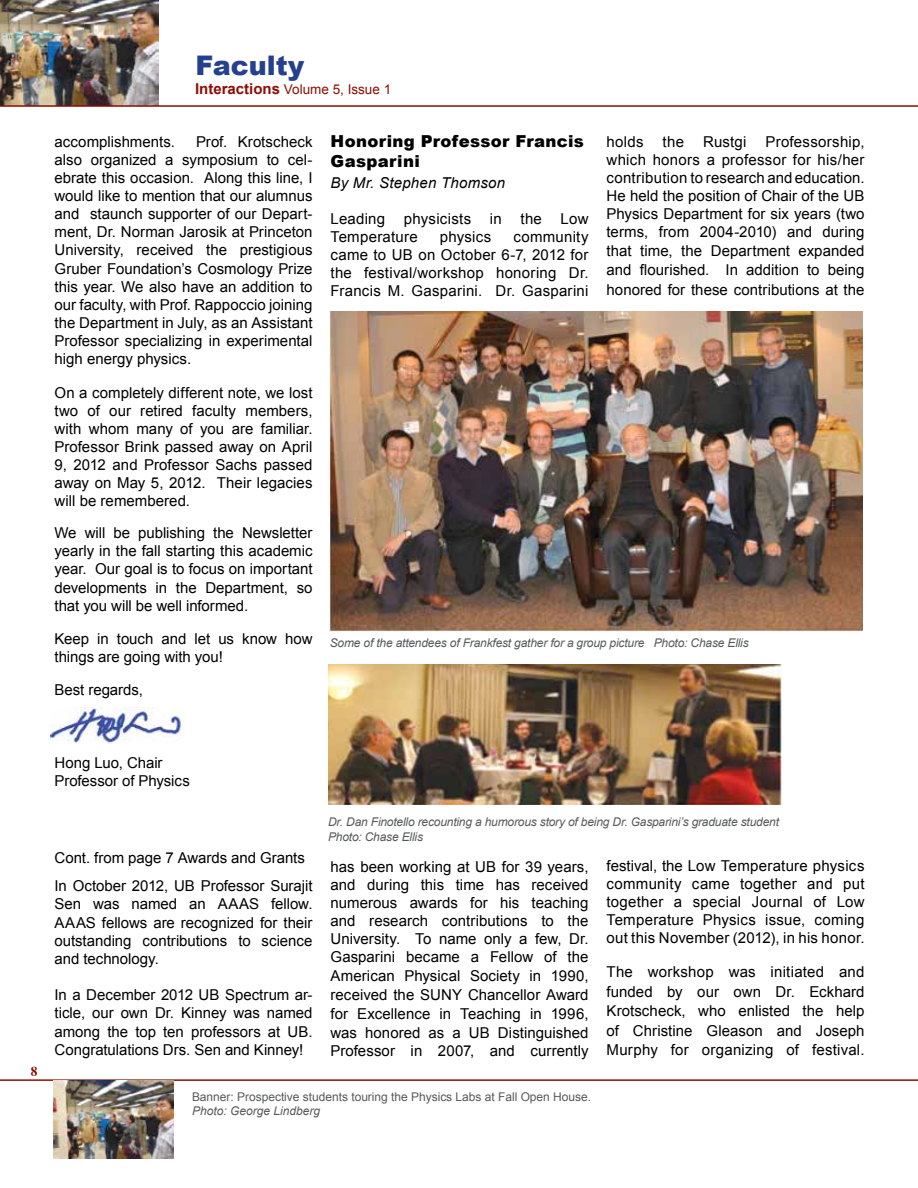
<style>
.page{position:relative;width:918px;height:1188px;background:#fff}
.page>*{position:absolute;margin:0;border:0;box-sizing:border-box;transform-origin:0 0}
.t1{font:900 27px "Arial";color:#25408f}
.t2{font:900 16.5px/19.5px "Arial";letter-spacing:.02em;color:#000}
.t3{font:15px/18.1px "Arial";color:#000;text-align:justify}
.t4{font:italic 15px "Arial";letter-spacing:.015em;color:#000}
.t5{font:15px "Arial";letter-spacing:.02em;color:#000}
.t6{font:13.5px "Arial";color:#8b0e04}
.t7{font:700 13.5px "Times";color:#8b0e04}
.t8{font:italic 12px/14.4px "Arial";letter-spacing:-.015em;color:#58595b}
.t9{font:12px "Arial";color:#58595b}
.s1{font-weight:700;font-size:15px}
</style>
<div class="page">
<hr style="left:0;top:1079px;width:918px;height:2px;background:#8b0e04">
<img style="left:51px;top:707px;width:133px;height:37px">
<img style="left:0;top:0;width:158px;height:105px">
<img style="left:53px;top:1081px;width:121px;height:78px">
<img style="left:329px;top:311px;width:534px;height:321px">
<img style="left:328px;top:664px;width:453px;height:141px">
<hr style="left:0;top:105px;width:918px;height:2px;background:#8b0e04">
<h1 class="t1" style="left:195px;top:46px;width:110px">Faculty</h1>
<p class="t6" style="left:195px;top:81px;width:198px"><span class="s1">Interactions</span> Volume 5, Issue 1</p>
<p class="t3" style="left:55px;top:132px;width:260px;text-indent:142px">Prof. Krotscheck also organized a symposium to cel&shy;ebrate this occasion. Along this line, I would like to mention that our alumnus and staunch supporter of our Depart&shy;ment, Dr. Norman Jarosik at Princeton University, received the prestigious Gruber Foundation’s Cosmology Prize this year. We also have an addition to our faculty, with Prof. Rappoccio joining the Department in July, as an Assistant Professor specializing in experimental high energy physics.</p>
<p class="t3" style="left:55px;top:383px;width:260px">On a completely different note, we lost two of our retired faculty members, with whom many of you are familiar.<br>Professor Brink passed away on April 9, 2012 and Professor Sachs passed away on May 5, 2012. Their legacies will be remembered.</p>
<p class="t3" style="left:55px;top:524px;width:260px">We will be publishing the Newsletter yearly in the fall starting this academic year. Our goal is to focus on important developments in the Department, so that you will be well informed.</p>
<p class="t3" style="left:55px;top:630px;width:259px">Keep in touch and let us know how things are going with you!</p>
<p class="t3" style="left:55px;top:681px;width:90px">Best regards,</p>
<p class="t3" style="left:55px;top:132px;width:122px">accomplishments.</p>
<p class="t2" style="left:331px;top:131px;width:255px">Honoring Professor Francis<br>Gasparini</p>
<p class="t4" style="left:331px;top:173px;width:176px">By Mr. Stephen Thomson</p>
<p class="t3" style="left:331px;top:210px;width:259px">Leading physicists in the Low<br>Temperature</p>
<p class="t3" style="left:331px;top:228px;width:260px;text-indent:183px">community came to UB on October 6-7, 2012 for the festival/workshop honoring Dr.<br>Francis M. Gasparini. Dr. Gasparini</p>
<p class="t5" style="left:440px;top:227px;width:53px">physics</p>
<p class="t3" style="left:607px;top:132px;width:260px;text-indent:159px">Professorship, which honors a professor for his/her contribution to research and education.<br>He held the position of Chair of the UB Physics Department for six years (two terms, from 2004-2010) and during</p>
<p class="t3" style="left:607px;top:241px;width:260px;line-height:19.4px">that time, the Department expanded and flourished. In addition to being honored for these contributions at the</p>
<p class="t3" style="left:607px;top:132px;width:38px">holds</p>
<p class="t3" style="left:663px;top:132px;width:23px">the</p>
<p class="t3" style="left:703px;top:132px;width:45px">Rustgi</p>
<p class="t8" style="left:330px;top:636px;width:420px">Some of the attendees of Frankfest gather for a group picture Photo: Chase Ellis</p>
<p class="t7" style="left:31px;top:1059px;width:8px">8</p>
<p class="t3" style="left:55px;top:754px;width:137px">Hong Luo, Chair<br>Professor of Physics</p>
<p class="t3" style="left:55px;top:843px;width:260px;line-height:28.7px">Cont. from page 7 Awards and Grants<br>In October 2012, UB Professor Surajit</p>
<p class="t3" style="left:55px;top:895px;width:260px">Sen was named an AAAS fellow.<br>AAAS fellows are recognized for their outstanding contributions to science and technology.</p>
<p class="t3" style="left:55px;top:986px;width:260px">In a December 2012 UB Spectrum ar&shy;ticle, our own Dr. Kinney was named among the top ten professors at UB.<br>Congratulations Drs. Sen and Kinney!</p>
<p class="t8" style="left:328px;top:815px;width:452px">Dr. Dan Finotello recounting a humorous story of being Dr. Gasparini’s graduate student<br>Photo: Chase Ellis</p>
<p class="t3" style="left:331px;top:858px;width:260px">has been working at UB for 39 years, and during this time has received numerous awards for his teaching and research contributions to the University. To name only a few, Dr.<br>Gasparini became a Fellow of the American Physical Society in 1990, received the SUNY Chancellor Award for Excellence in Teaching in 1996, was honored as a UB Distinguished Professor in 2007, and currently</p>
<p class="t3" style="left:607px;top:857px;width:260px">festival, the Low Temperature physics community came together and put together a special Journal of Low Temperature Physics issue, coming out this November (2012), in his honor.</p>
<p class="t3" style="left:607px;top:962px;width:260px;line-height:19.5px">The workshop was initiated and funded by our own Dr. Eckhard Krotscheck, who enlisted the help of Christine Gleason and Joseph Murphy for organizing of festival.</p>
<p class="t9" style="left:192px;top:1089px;width:401px">Banner: Prospective students touring the Physics Labs at Fall Open House.</p>
<p class="t8" style="left:192px;top:1104px;width:130px">Photo: George Lindberg</p>
</div>
